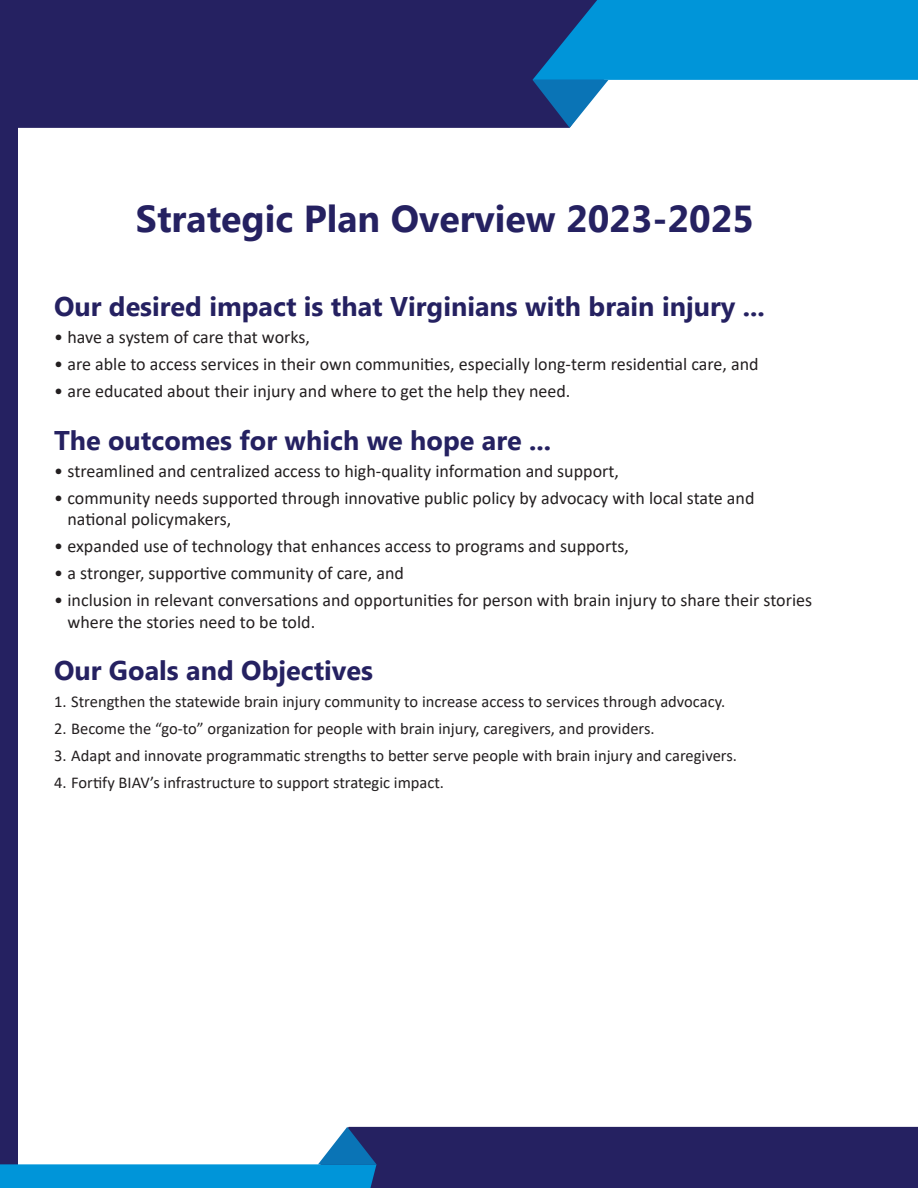
<style>
.page{position:relative;width:918px;height:1188px;background:#fff}
.page>*{position:absolute;margin:0;border:0;box-sizing:border-box;transform-origin:0 0}
.t1{font:700 37.5px "Myanmar Text";color:#252161}
.t2{font:700 27px "Myanmar Text";color:#252161}
.t3{font:18px/21.6px "Calibri";color:#231f20}
.t4{font:16.5px "Calibri";color:#231f20}
</style>
<div class="page">
<div style="left:0;top:0;width:532px;height:128px;background:#252161"></div>
<div style="left:0;top:125px;width:18px;height:1063px;background:#252161"></div>
<svg style="left:0;top:1127px;width:918px;height:61px"></svg>
<svg style="left:532px;top:0;width:386px;height:128px"></svg>
<p class="t1" style="left:136px;top:197px;width:619px">Strategic Plan Overview 2023-2025</p>
<p class="t2" style="left:54px;top:291px;width:712px">Our desired impact is that Virginians with brain injury ...</p>
<p class="t3" style="left:54px;top:326px;width:257px">• have a system of care that works,</p>
<p class="t3" style="left:54px;top:353px;width:706px">• are able to access services in their own communities, especially long-term residential care, and</p>
<p class="t3" style="left:54px;top:380px;width:518px">• are educated about their injury and where to get the help they need.</p>
<p class="t2" style="left:54px;top:424px;width:499px">The outcomes for which we hope are ...</p>
<p class="t3" style="left:54px;top:459px;width:566px">• streamlined and centralized access to high-quality information and support,</p>
<p class="t3" style="left:68px;top:486px;width:688px;text-indent:-14px">• community needs supported through innovative public policy by advocacy with local state and national policymakers,</p>
<p class="t3" style="left:54px;top:535px;width:576px">• expanded use of technology that enhances access to programs and supports,</p>
<p class="t3" style="left:54px;top:562px;width:351px">• a stronger, supportive community of care, and</p>
<p class="t3" style="left:68px;top:589px;width:746px;text-indent:-14px">• inclusion in relevant conversations and opportunities for person with brain injury to share their stories where the stories need to be told.</p>
<p class="t2" style="left:54px;top:655px;width:320px">Our Goals and Objectives</p>
<p class="t4" style="left:54px;top:690px;width:673px">1. Strengthen the statewide brain injury community to increase access to services through advocacy.</p>
<p class="t4" style="left:54px;top:717px;width:602px">2. Become the “go-to” organization for people with brain injury, caregivers, and providers.</p>
<p class="t4" style="left:54px;top:744px;width:684px">3. Adapt and innovate programmatic strengths to better serve people with brain injury and caregivers.</p>
<p class="t4" style="left:54px;top:771px;width:392px">4. Fortify BIAV’s infrastructure to support strategic impact.</p>
</div>
